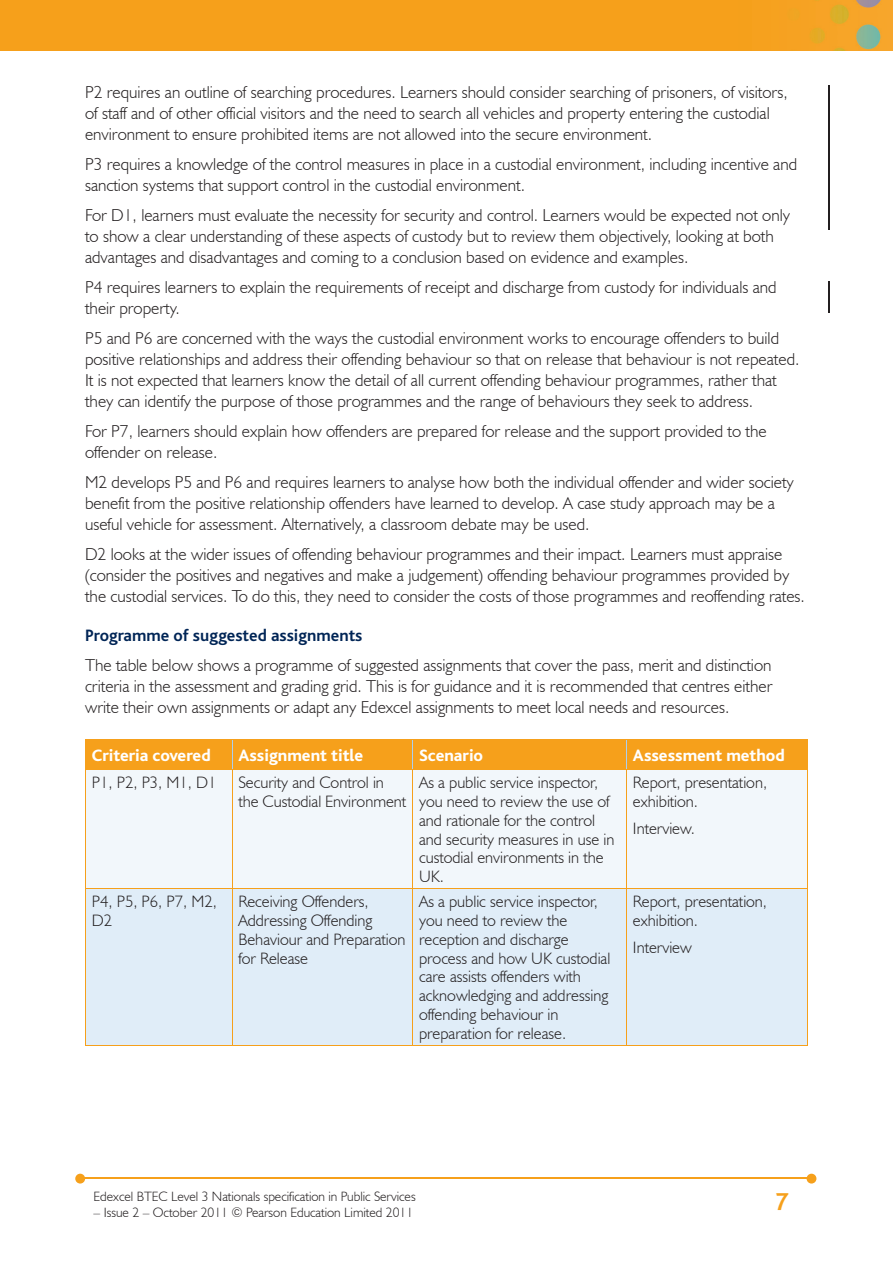
<style>
.page{position:relative;width:893px;height:1263px;background:#fff}
.page>*{position:absolute;margin:0;border:0;box-sizing:border-box;transform-origin:0 0}
.t1{font:700 25.5px "Bliss";color:#f6a01b}
.t2{font:300 17.25px/21px "Humanist 521 BT";color:#231f20}
.t3{font:800 17.25px "Bliss";color:#fff}
.t4{font:700 17.25px "Bliss";color:#002556}
.t5{font:300 16.5px/18.8px "Humanist 521 BT";color:#231f20}
.t6{font:300 13.5px "Humanist 521 BT";color:#231f20}
</style>
<div class="page">
<img style="left:0;top:0;width:893px;height:51px">
<hr style="left:82px;top:1178px;width:728px;height:1px;background:#f6a01b">
<svg style="left:807px;top:1174px;width:9px;height:9px"></svg>
<svg style="left:75px;top:1174px;width:10px;height:9px"></svg>
<div style="left:86px;top:770px;width:721px;height:118px;background:#f2f7fb"></div>
<div style="left:86px;top:889px;width:721px;height:156px;background:#e0edf8"></div>
<div style="left:85px;top:740px;width:723px;height:29px;background:#f6a01b"></div>
<hr style="left:85px;top:739px;width:147px;height:1px;background:#f6a01b">
<hr style="left:232px;top:739px;width:181px;height:1px;background:#f6a01b">
<hr style="left:413px;top:739px;width:214px;height:1px;background:#f6a01b">
<hr style="left:627px;top:739px;width:181px;height:1px;background:#f6a01b">
<hr style="left:232px;top:770px;width:1px;height:118px;background:#f6a01b">
<hr style="left:412px;top:770px;width:1px;height:118px;background:#f6a01b">
<hr style="left:626px;top:770px;width:1px;height:118px;background:#f6a01b">
<hr style="left:85px;top:770px;width:1px;height:118px;background:#f6a01b">
<hr style="left:807px;top:770px;width:1px;height:118px;background:#f6a01b">
<hr style="left:85px;top:769px;width:147px;height:1px;background:#f6a01b">
<hr style="left:232px;top:769px;width:181px;height:1px;background:#f6a01b">
<hr style="left:413px;top:769px;width:214px;height:1px;background:#f6a01b">
<hr style="left:627px;top:769px;width:181px;height:1px;background:#f6a01b">
<hr style="left:232px;top:889px;width:1px;height:156px;background:#f6a01b">
<hr style="left:412px;top:889px;width:1px;height:156px;background:#f6a01b">
<hr style="left:626px;top:889px;width:1px;height:156px;background:#f6a01b">
<hr style="left:85px;top:1045px;width:147px;height:1px;background:#f6a01b">
<hr style="left:232px;top:1045px;width:181px;height:1px;background:#f6a01b">
<hr style="left:413px;top:1045px;width:214px;height:1px;background:#f6a01b">
<hr style="left:627px;top:1045px;width:181px;height:1px;background:#f6a01b">
<hr style="left:85px;top:889px;width:1px;height:156px;background:#f6a01b">
<hr style="left:807px;top:889px;width:1px;height:156px;background:#f6a01b">
<hr style="left:85px;top:888px;width:147px;height:1px;background:#f6a01b">
<hr style="left:232px;top:888px;width:181px;height:1px;background:#f6a01b">
<hr style="left:413px;top:888px;width:214px;height:1px;background:#f6a01b">
<hr style="left:627px;top:888px;width:181px;height:1px;background:#f6a01b">
<hr style="left:828px;top:85px;width:2px;height:145px;background:#231f20">
<hr style="left:828px;top:281px;width:2px;height:32px;background:#231f20">
<p class="t2" style="left:85px;top:81px;width:704px">P2 requires an outline of searching procedures. Learners should consider searching of prisoners, of visitors, of staff and of other official visitors and the need to search all vehicles and property entering the custodial environment to ensure prohibited items are not allowed into the secure environment.</p>
<p class="t2" style="left:85px;top:153px;width:714px">P3 requires a knowledge of the control measures in place in a custodial environment, including incentive and sanction systems that support control in the custodial environment.</p>
<p class="t2" style="left:85px;top:204px;width:707px">For D1, learners must evaluate the necessity for security and control. Learners would be expected not only to show a clear understanding of these aspects of custody but to review them objectively, looking at both advantages and disadvantages and coming to a conclusion based on evidence and examples.</p>
<p class="t2" style="left:85px;top:276px;width:693px">P4 requires learners to explain the requirements of receipt and discharge from custody for individuals and their property.</p>
<p class="t2" style="left:85px;top:327px;width:716px">P5 and P6 are concerned with the ways the custodial environment works to encourage offenders to build positive relationships and address their offending behaviour so that on release that behaviour is not repeated.<br>It is not expected that learners know the detail of all current offending behaviour programmes, rather that they can identify the purpose of those programmes and the range of behaviours they seek to address.</p>
<p class="t2" style="left:85px;top:420px;width:683px">For P7, learners should explain how offenders are prepared for release and the support provided to the offender on release.</p>
<p class="t2" style="left:85px;top:471px;width:710px">M2 develops P5 and P6 and requires learners to analyse how both the individual offender and wider society benefit from the positive relationship offenders have learned to develop. A case study approach may be a useful vehicle for assessment. Alternatively, a classroom debate may be used.</p>
<p class="t2" style="left:85px;top:543px;width:721px">D2 looks at the wider issues of offending behaviour programmes and their impact. Learners must appraise (consider the positives and negatives and make a judgement) offending behaviour programmes provided by the custodial services. To do this, they need to consider the costs of those programmes and reoffending rates.</p>
<p class="t4" style="left:85px;top:626px;width:279px">Programme of suggested assignments</p>
<p class="t2" style="left:85px;top:654px;width:689px;text-align:justify">The table below shows a programme of suggested assignments that cover the pass, merit and distinction criteria in the assessment and grading grid. This is for guidance and it is recommended that centres either write their own assignments or adapt any Edexcel assignments to meet local needs and resources.</p>
<p class="t3" style="left:92px;top:746px;width:120px">Criteria covered</p>
<p class="t3" style="left:238px;top:746px;width:126px">Assignment title</p>
<p class="t3" style="left:419px;top:746px;width:66px">Scenario</p>
<p class="t3" style="left:633px;top:746px;width:153px">Assessment method</p>
<p class="t5" style="left:92px;top:773px;width:126px">P1, P2, P3, M1, D1</p>
<p class="t5" style="left:238px;top:773px;width:169px">Security and Control in the Custodial Environment</p>
<p class="t5" style="left:419px;top:773px;width:197px">As a public service inspector, you need to review the use of and rationale for the control and security measures in use in custodial environments in the<br>UK.</p>
<p class="t5" style="left:633px;top:773px;width:136px">Report, presentation, exhibition.</p>
<p class="t5" style="left:633px;top:819px;width:63px">Interview.</p>
<p class="t5" style="left:92px;top:892px;width:127px">P4, P5, P6, P7, M2,<br>D2</p>
<p class="t5" style="left:238px;top:892px;width:169px">Receiving Offenders,<br>Addressing Offending<br>Behaviour and Preparation for Release</p>
<p class="t5" style="left:419px;top:892px;width:193px">As a public service inspector, you need to review the reception and discharge process and how UK custodial care assists offenders with acknowledging and addressing offending behaviour in preparation for release.</p>
<p class="t5" style="left:633px;top:892px;width:136px">Report, presentation, exhibition.</p>
<p class="t5" style="left:633px;top:938px;width:61px">Interview</p>
<p class="t6" style="left:94px;top:1188px;width:324px">Edexcel BTEC Level 3 Nationals specification in Public Services</p>
<p class="t6" style="left:94px;top:1204px;width:321px">– Issue 2 – October 2011 © Pearson Education Limited 2011</p>
<h1 class="t1" style="left:775px;top:1188px;width:15px">7</h1>
</div>
